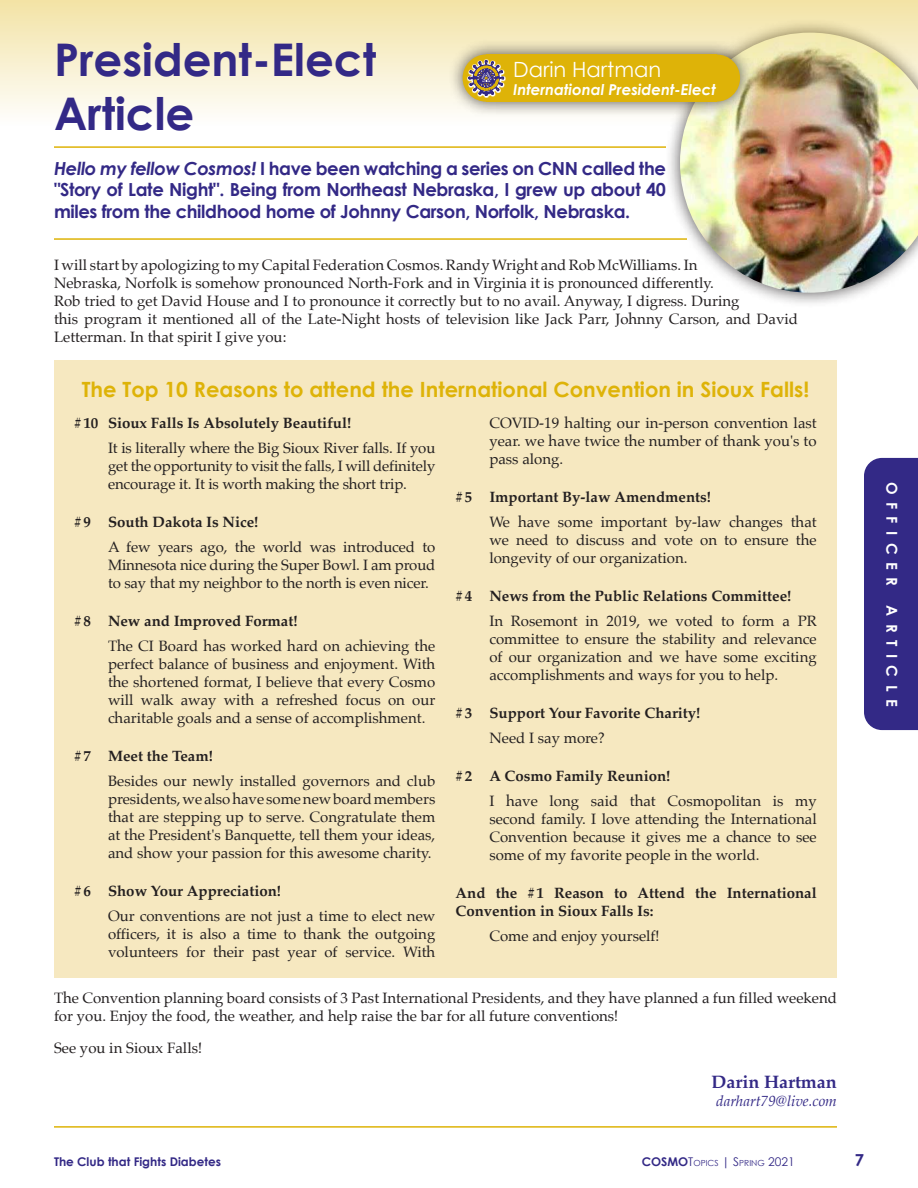
<style>
.page{position:relative;width:918px;height:1188px;background:#fff}
.page>*{position:absolute;margin:0;border:0;box-sizing:border-box;transform-origin:0 0}
.t1{font:700 45px/54px "Century Gothic";color:#332986}
.t2{font:700 21px "Century Gothic";color:#deb308}
.t3{font:21px "Century Gothic";color:#fff}
.t4{font:700 18px/21.6px "Century Gothic";letter-spacing:-.02em;color:#332986;text-align:justify}
.t5{font:700 18px "Palatino";color:#332986}
.t6{font:700 16.5px "Century Gothic";color:#332986}
.t7{font:15px/18px "Palatino";color:#231f20;text-align:justify}
.t8{font:700 15px/18px "Palatino";color:#231f20}
.t9{font:italic 700 15px "Century Gothic";color:#fff}
.t10{font:italic 15px "Palatino";color:#332986}
.t11{font:700 15px "Century Gothic";letter-spacing:.5em;color:#fff}
.t12{font:700 12px "Century Gothic";color:#332986}
.t13{font:8.4px "Century Gothic";color:#332986}
.s1{font-style:italic}
.s2{font-weight:700;font-size:12px}
.s3{font-size:12px}
</style>
<div class="page">
<div style="left:665px;top:17px;width:253px;height:291px;background:#231f20;opacity:.75"></div>
<img style="left:680px;top:126px;width:238px;height:167px">
<svg style="left:1px;top:0;width:917px;height:126px;background:#efe6c1"></svg>
<hr style="left:0;top:0;width:1px;height:638px;background:#332986">
<hr style="left:54px;top:146px;width:612px;height:2px;background:#deb308">
<hr style="left:54px;top:238px;width:633px;height:2px;background:#deb308">
<hr style="left:54px;top:1126px;width:783px;height:2px;background:#deb308">
<div style="left:448px;top:39px;width:307px;height:78px;background:#231f20;opacity:.75"></div>
<div style="left:693px;top:54px;width:47px;height:48px;background:#deb308;border-radius:50%"></div>
<div style="left:486px;top:54px;width:230px;height:48px;background:#deb308"></div>
<div style="left:463px;top:54px;width:47px;height:48px;background:#deb308;border-radius:50%"></div>
<svg style="left:467px;top:59px;width:38px;height:38px"></svg>
<svg style="left:469px;top:61px;width:35px;height:35px"></svg>
<div style="left:864px;top:458px;width:54px;height:272px;background:#332986"></div>
<div style="left:54px;top:361px;width:783px;height:617px;background:#f6e8c0"></div>
<p class="t1" style="left:54px;top:31px;width:324px">President-Elect<br>Article</p>
<p class="t4" style="left:54px;top:157px;width:614px"><span class="s1">Hello my fellow Cosmos!</span> I have been watching a series on CNN called the "Story of Late Night". Being from Northeast Nebraska, I grew up about 40 miles from the childhood home of Johnny Carson, Norfolk, Nebraska.</p>
<p class="t7" style="left:54px;top:256px;width:746px;text-align:left">I will start by apologizing to my Capital Federation Cosmos. Randy Wright and Rob McWilliams. In<br>Nebraska, Norfolk is somehow pronounced North-Fork and in Virginia it is pronounced differently.<br>Rob tried to get David House and I to pronounce it correctly but to no avail. Anyway, I digress. During<br>this program it mentioned all of the Late-Night hosts of television like Jack Parr, Johnny Carson, and David Letterman. In that spirit I give you:</p>
<p class="t3" style="left:513px;top:57px;width:150px">Darin Hartman</p>
<p class="t9" style="left:513px;top:80px;width:204px">International President-Elect</p>
<p class="t2" style="left:82px;top:376px;width:729px">The Top 10 Reasons to attend the International Convention in Sioux Falls!</p>
<p class="t8" style="left:74px;top:414px;width:279px">#10 Sioux Falls Is Absolutely Beautiful!</p>
<p class="t7" style="left:108px;top:439px;width:329px">It is literally where the Big Sioux River falls. If you get the opportunity to visit the falls, I will definitely encourage it. It is worth making the short trip.</p>
<p class="t8" style="left:74px;top:513px;width:186px">#9 South Dakota Is Nice!</p>
<p class="t7" style="left:108px;top:538px;width:329px">A few years ago, the world was introduced to Minnesota nice during the Super Bowl. I am proud to say that my neighbor to the north is even nicer.</p>
<p class="t8" style="left:74px;top:612px;width:225px">#8 New and Improved Format!</p>
<p class="t7" style="left:108px;top:637px;width:329px">The CI Board has worked hard on achieving the perfect balance of business and enjoyment. With the shortened format, I believe that every Cosmo will walk away with a refreshed focus on our charitable goals and a sense of accomplishment.</p>
<p class="t8" style="left:74px;top:747px;width:140px">#7 Meet the Team!</p>
<p class="t7" style="left:108px;top:772px;width:329px">Besides our newly installed governors and club presidents, we also have some new board members that are stepping up to serve. Congratulate them at the President's Banquette, tell them your ideas, and show your passion for this awesome charity.</p>
<p class="t8" style="left:74px;top:882px;width:208px">#6 Show Your Appreciation!</p>
<p class="t7" style="left:108px;top:907px;width:329px">Our conventions are not just a time to elect new officers, it is also a time to thank the outgoing volunteers for their past year of service. With</p>
<p class="t7" style="left:489px;top:414px;width:329px">COVID-19 halting our in-person convention last year. we have twice the number of thank you's to pass along.</p>
<p class="t8" style="left:456px;top:488px;width:257px">#5 Important By-law Amendments!</p>
<p class="t7" style="left:489px;top:513px;width:329px">We have some important by-law changes that we need to discuss and vote on to ensure the longevity of our organization.</p>
<p class="t8" style="left:456px;top:587px;width:337px">#4 News from the Public Relations Committee!</p>
<p class="t7" style="left:489px;top:612px;width:329px">In Rosemont in 2019, we voted to form a PR committee to ensure the stability and relevance of our organization and we have some exciting accomplishments and ways for you to help.</p>
<p class="t8" style="left:456px;top:704px;width:246px">#3 Support Your Favorite Charity!</p>
<p class="t7" style="left:489px;top:729px;width:117px">Need I say more?</p>
<p class="t8" style="left:456px;top:767px;width:216px">#2 A Cosmo Family Reunion!</p>
<p class="t7" style="left:489px;top:792px;width:329px">I have long said that Cosmopolitan is my second family. I love attending the International Convention because it gives me a chance to see some of my favorite people in the world.</p>
<p class="t8" style="left:456px;top:884px;width:363px">And the #1 Reason to Attend the International<br>Convention in Sioux Falls Is:</p>
<p class="t7" style="left:489px;top:927px;width:172px">Come and enjoy yourself!</p>
<p class="t7" style="left:54px;top:989px;width:784px">The Convention planning board consists of 3 Past International Presidents, and they have planned a fun filled weekend for you. Enjoy the food, the weather, and help raise the bar for all future conventions!</p>
<p class="t7" style="left:54px;top:1039px;width:150px">See you in Sioux Falls!</p>
<p class="t5" style="left:712px;top:1066px;width:127px">Darin Hartman</p>
<p class="t10" style="left:716px;top:1088px;width:122px">darhart79@live.com</p>
<p class="t12" style="left:54px;top:1154px;width:169px">The Club that Fights Diabetes</p>
<p class="t13" style="left:642px;top:1158px;width:154px"><span class="s2">COSMO</span><span class="s3">T</span>OPICS <span class="s3">| S</span>PRING <span class="s3">2021</span></p>
<p class="t6" style="left:855px;top:1149px;width:11px">7</p>
<p class="t11" style="left:901px;top:482px;width:106px;rotate:90deg">OFFICER</p>
<p class="t11" style="left:901px;top:605px;width:103px;rotate:90deg">ARTICLE</p>
</div>
